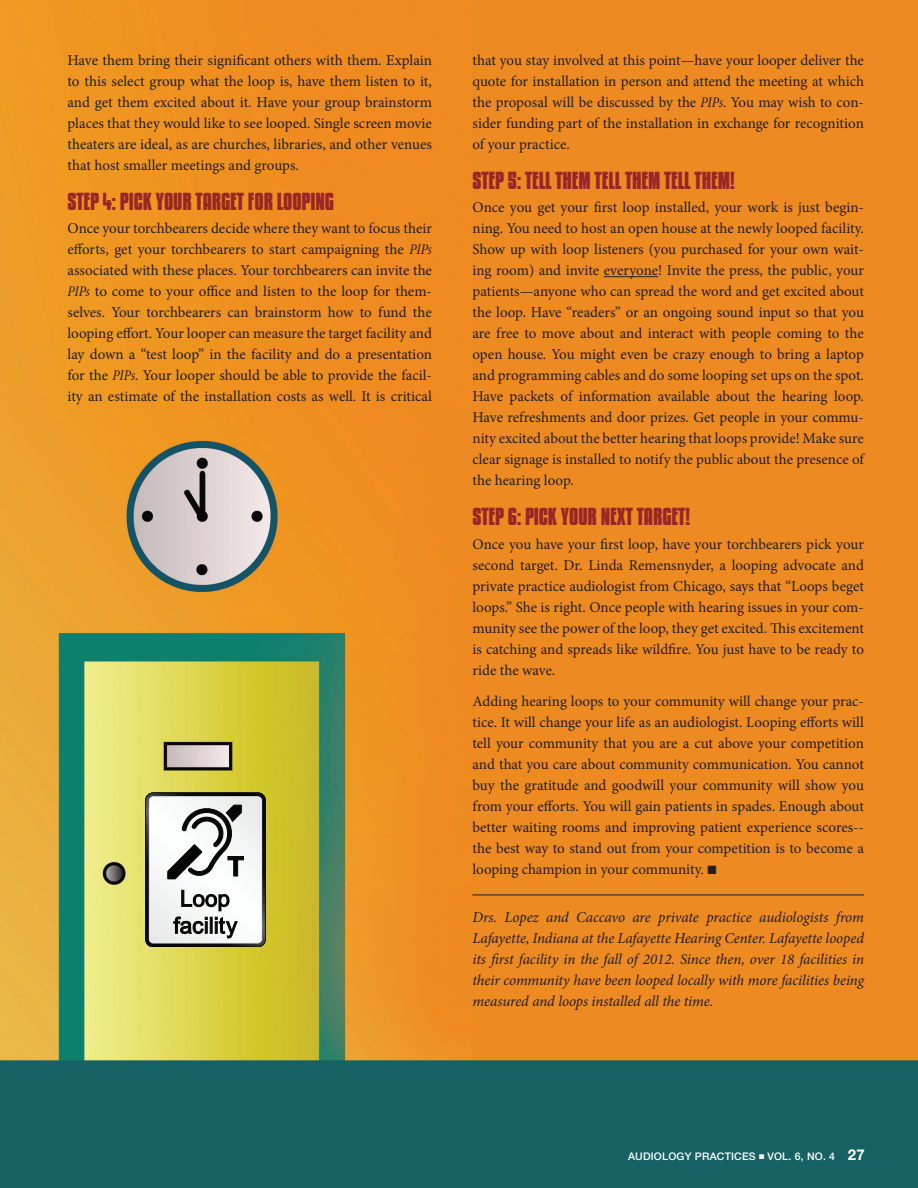
<style>
.page{position:relative;width:918px;height:1188px;background:#fff}
.page>*{position:absolute;margin:0;border:0;box-sizing:border-box;transform-origin:0 0}
.Text{font:700 24px "Kenyan Coffee";color:#992627}
.Text-2{font:15px/21px "Minion Pro";color:#231f20;text-align:justify}
.Bio{font:italic 15px/21px "Minion Pro";letter-spacing:-.005em;color:#231f20;text-align:justify}
.t1{font:500 10.5px "Helvetica Neue LT Std";letter-spacing:.02em;color:#fff}
.s1{font-family:"Minion Pro Cn It Subh"}
.s2{font-weight:700;font-size:15px}
</style>
<div class="page">
<img style="left:0;top:0;width:918px;height:1188px">
<hr style="left:604px;top:276px;width:54px;height:1px;background:#231f20">
<hr style="left:472px;top:895px;width:392px;height:1px;background:#231f20">
<svg style="left:145px;top:793px;width:121px;height:154px"></svg>
<p class="Text-2" style="left:68px;top:50px;width:366px">Have them bring their significant others with them. Explain to this select group what the loop is, have them listen to it, and get them excited about it. Have your group brainstorm places that they would like to see looped. Single screen movie theaters are ideal, as are churches, libraries, and other venues that host smaller meetings and groups.</p>
<p class="Text" style="left:68px;top:189px;width:268px">STEP 4: PICK YOUR TARGET FOR LOOPING</p>
<p class="Text-2" style="left:68px;top:218px;width:366px">Once your torchbearers decide where they want to focus their efforts, get your torchbearers to start campaigning the <span class="s1">PIPs </span>associated with these places. Your torchbearers can invite the <span class="s1">PIPs</span> to come to your office and listen to the loop for them&shy;selves. Your torchbearers can brainstorm how to fund the looping effort. Your looper can measure the target facility and lay down a “test loop” in the facility and do a presentation for the <span class="s1">PIPs</span>. Your looper should be able to provide the facil&shy;ity an estimate of the installation costs as well. It is critical</p>
<p class="Text-2" style="left:472px;top:50px;width:393px">that you stay involved at this point—have your looper deliver the quote for installation in person and attend the meeting at which the proposal will be discussed by the <span class="s1">PIPs</span>. You may wish to con&shy;sider funding part of the installation in exchange for recognition of your practice.</p>
<p class="Text" style="left:472px;top:168px;width:264px">STEP 5: TELL THEM TELL THEM TELL THEM!</p>
<p class="Text-2" style="left:472px;top:197px;width:393px">Once you get your first loop installed, your work is just begin&shy;ning. You need to host an open house at the newly looped facility.<br>Show up with loop listeners (you purchased for your own wait&shy;ing room) and invite everyone! Invite the press, the public, your patients—anyone who can spread the word and get excited about the loop. Have “readers” or an ongoing sound input so that you are free to move about and interact with people coming to the open house. You might even be crazy enough to bring a laptop and programming cables and do some looping set ups on the spot.<br>Have packets of information available about the hearing loop.<br>Have refreshments and door prizes. Get people in your commu&shy;nity excited about the better hearing that loops provide! Make sure clear signage is installed to notify the public about the presence of the hearing loop.</p>
<p class="Text" style="left:472px;top:504px;width:220px">STEP 6: PICK YOUR NEXT TARGET!</p>
<p class="Text-2" style="left:472px;top:533px;width:393px">Once you have your first loop, have your torchbearers pick your second target. Dr. Linda Remensnyder, a looping advocate and private practice audiologist from Chicago, says that “Loops beget loops.” She is right. Once people with hearing issues in your com&shy;munity see the power of the loop, they get excited. This excitement is catching and spreads like wildfire. You just have to be ready to ride the wave.</p>
<p class="Text-2" style="left:472px;top:691px;width:393px">Adding hearing loops to your community will change your prac&shy;tice. It will change your life as an audiologist. Looping efforts will tell your community that you are a cut above your competition and that you care about community communication. You cannot buy the gratitude and goodwill your community will show you from your efforts. You will gain patients in spades. Enough about better waiting rooms and improving patient experience scores-- the best way to stand out from your competition is to become a looping champion in your community. ■</p>
<p class="Bio" style="left:472px;top:907px;width:393px">Drs. Lopez and Caccavo are private practice audiologists from Lafayette, Indiana at the Lafayette Hearing Center. Lafayette looped its first facility in the fall of 2012. Since then, over 18 facilities in their community have been looped locally with more facilities being measured and loops installed all the time.</p>
<p class="t1" style="left:628px;top:1150px;width:238px">AUDIOLOGY PRACTICES ■ VOL. 6, NO. 4 <span class="s2">27</span></p>
</div>
